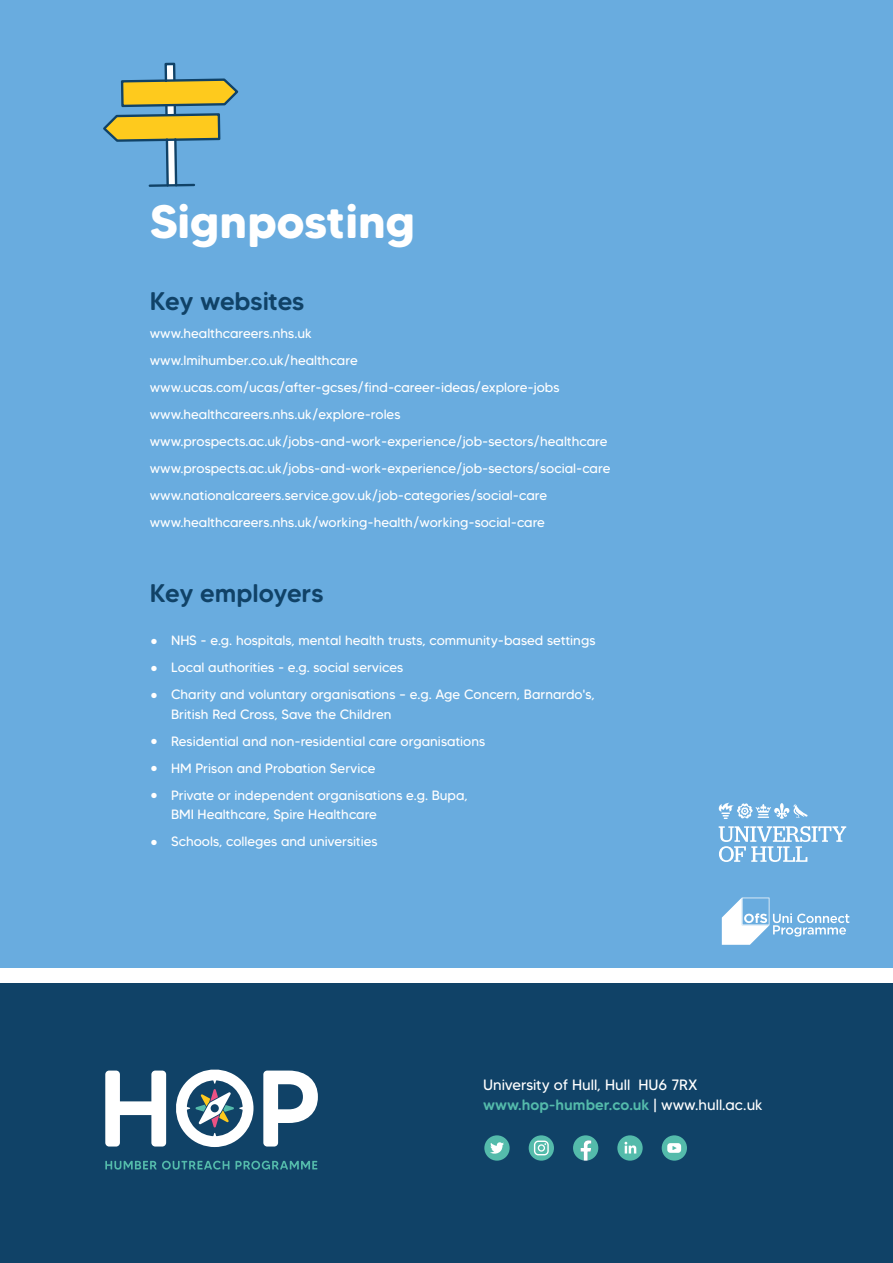
<style>
.page{position:relative;width:893px;height:1263px;background:#fff}
.page>*{position:absolute;margin:0;border:0;box-sizing:border-box;transform-origin:0 0}
.t1{font:700 46.65px "MADE Tommy Soft";color:#fff}
.t2{font:500 25.5px "MADE Tommy Soft";color:#104267}
.t3{font:15px/19.5px "MADE Tommy Soft";color:#fff}
.t4{font:13.5px/27px "MADE Tommy Soft";color:#fff}
.s1{font-size:27px}
.s2{font-weight:500;color:#54bbab}
</style>
<div class="page">
<div style="left:0;top:0;width:893px;height:968px;background:#69acdf"></div>
<div style="left:164px;top:63px;width:12px;height:19px;border:2px solid #104267"></div>
<svg style="left:103px;top:65px;width:136px;height:122px"></svg>
<svg style="left:718px;top:802px;width:90px;height:17px"></svg>
<svg style="left:719px;top:826px;width:127px;height:36px"></svg>
<svg style="left:722px;top:897px;width:127px;height:48px"></svg>
<div style="left:0;top:983px;width:893px;height:280px;background:#104267"></div>
<svg style="left:105px;top:1161px;width:124px;height:8px"></svg>
<svg style="left:235px;top:1161px;width:82px;height:8px"></svg>
<svg style="left:105px;top:1070px;width:61px;height:76px"></svg>
<svg style="left:263px;top:1070px;width:55px;height:76px"></svg>
<svg style="left:176px;top:1069px;width:77px;height:78px"></svg>
<div style="left:484px;top:1135px;width:26px;height:26px;background:#54bbab;border-radius:50%"></div>
<svg style="left:490px;top:1142px;width:14px;height:12px"></svg>
<svg style="left:573px;top:1135px;width:25px;height:26px"></svg>
<svg style="left:617px;top:1135px;width:26px;height:26px"></svg>
<svg style="left:624px;top:1142px;width:12px;height:11px"></svg>
<div style="left:662px;top:1135px;width:25px;height:26px;background:#54bbab;border-radius:50%"></div>
<svg style="left:667px;top:1143px;width:14px;height:10px"></svg>
<div style="left:529px;top:1135px;width:25px;height:26px;background:#54bbab;border-radius:50%"></div>
<svg style="left:534px;top:1140px;width:15px;height:15px"></svg>
<h1 class="t1" style="left:150px;top:192px;width:267px">Signposting</h1>
<h2 class="t2" style="left:150px;top:285px;width:156px">Key websites</h2>
<p class="t4" style="left:150px;top:320px;width:462px">www.healthcareers.nhs.uk<br>www.lmihumber.co.uk/healthcare www.ucas.com/ucas/after-gcses/find-career-ideas/explore-jobs www.healthcareers.nhs.uk/explore-roles www.prospects.ac.uk/jobs-and-work-experience/job-sectors/healthcare www.prospects.ac.uk/jobs-and-work-experience/job-sectors/social-care www.nationalcareers.service.gov.uk/job-categories/social-care www.healthcareers.nhs.uk/working-health/working-social-care</p>
<h2 class="t2" style="left:150px;top:577px;width:175px">Key employers</h2>
<p class="t4" style="left:150px;top:627px;width:447px"><span class="s1">•</span> NHS - e.g. hospitals, mental health trusts, community-based settings</p>
<p class="t4" style="left:150px;top:654px;width:255px"><span class="s1">•</span> Local authorities - e.g. social services</p>
<p class="t4" style="left:171px;top:685px;width:425px;line-height:19.5px;text-indent:-21px"><span class="s1">•</span> Charity and voluntary organisations – e.g. Age Concern, Barnardo's,<br>British Red Cross, Save the Children</p>
<p class="t4" style="left:150px;top:727px;width:337px"><span class="s1">•</span> Residential and non-residential care organisations</p>
<p class="t4" style="left:150px;top:754px;width:227px"><span class="s1">•</span> HM Prison and Probation Service</p>
<p class="t4" style="left:171px;top:785px;width:298px;line-height:19.5px;text-indent:-21px"><span class="s1">•</span> Private or independent organisations e.g. Bupa,<br>BMI Healthcare, Spire Healthcare</p>
<p class="t4" style="left:150px;top:828px;width:229px"><span class="s1">•</span> Schools, colleges and universities</p>
<p class="t3" style="left:483px;top:1075px;width:281px">University of Hull, Hull HU6 7RX <span class="s2">www.hop-humber.co.uk</span> | www.hull.ac.uk</p>
</div>
